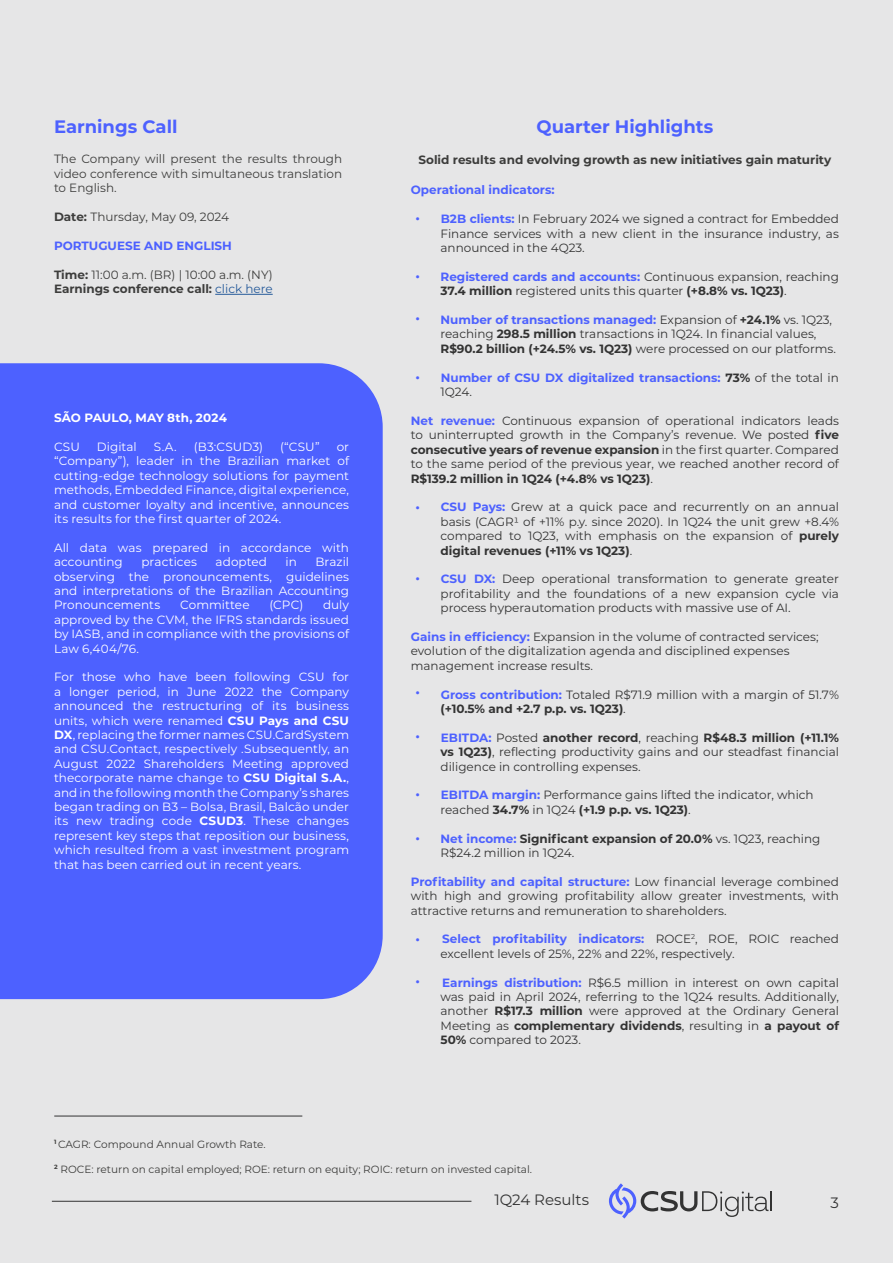
<style>
.page{position:relative;width:893px;height:1263px;background:#e6e6e7}
.page>*{position:absolute;margin:0;border:0;box-sizing:border-box;transform-origin:0 0}
.t1{font:700 18px "Montserrat";color:#4d61ff}
.t2{font:15px "Montserrat";color:#333}
.t3{font:12px/14.4px "Montserrat";color:#333;text-align:justify}
.t4{font:12px/14.4px "Montserrat";letter-spacing:.005em;color:#fff;text-align:justify}
.t5{font:12px/14.4px "Montserrat";color:#3d3d3c;text-align:justify}
.t6{font:700 12px/14.4px "Montserrat";color:#4d61ff}
.t7{font:700 12px/14.4px "Montserrat";color:#3d3d3c}
.t8{font:700 12px "Montserrat";color:#3c3c3b}
.t9{font:700 12px "Montserrat";letter-spacing:.01em;color:#fff}
.t10{font:10.5px "Montserrat";color:#3c3c3b}
.s1{font-weight:700}
.s2{font-weight:400}
.s3{font-weight:400;color:#275b9b}
.s4{font-weight:700;color:#4d61ff}
.s5{color:#333}
.s6{font-weight:400;color:#333}
</style>
<div class="page">
<hr style="left:52px;top:1201px;width:419px;height:1px;background:#333">
<hr style="left:54px;top:1116px;width:248px;height:1px;background:#333">
<div style="left:0;top:363px;width:383px;height:636px;background:#4d61ff"></div>
<hr style="left:215px;top:294px;width:58px;height:1px;background:#275b9b">
<svg style="left:609px;top:1183px;width:159px;height:35px"></svg>
<hr style="left:770px;top:1191px;width:2px;height:20px;background:#333">
<h1 class="t1" style="left:54px;top:113px;width:125px">Earnings Call</h1>
<p class="t5" style="left:54px;top:152px;width:290px">The Company will present the results through video conference with simultaneous translation to English.</p>
<p class="t5" style="left:54px;top:209px;width:177px"><span class="s1">Date:</span> Thursday, May 09, 2024</p>
<p class="t6" style="left:54px;top:238px;width:179px">PORTUGUESE AND ENGLISH</p>
<p class="t7" style="left:54px;top:267px;width:220px">Time: <span class="s2">11:00 a.m. (BR) | 10:00 a.m. (NY)<br></span>Earnings conference call: <span class="s3">click here</span></p>
<p class="t9" style="left:54px;top:409px;width:175px">SÃO PAULO, MAY 8th, 2024</p>
<p class="t4" style="left:54px;top:439px;width:27px">CSU</p>
<p class="t4" style="left:97px;top:439px;width:42px">Digital</p>
<p class="t4" style="left:154px;top:439px;width:24px">S.A.</p>
<p class="t4" style="left:194px;top:439px;width:71px">(B3:CSUD3)</p>
<p class="t4" style="left:280px;top:439px;width:41px">(“CSU”</p>
<p class="t4" style="left:54px;top:439px;width:297px;text-indent:283px">or “Company”), leader in the Brazilian market of cutting-edge technology solutions for payment methods, Embedded Finance, digital experience, and customer loyalty and incentive, announces its results for the first quarter of 2024.</p>
<p class="t4" style="left:54px;top:540px;width:297px">All data was prepared in accordance with accounting</p>
<p class="t4" style="left:54px;top:554px;width:297px;text-indent:261px">Brazil observing the pronouncements, guidelines and interpretations of the Brazilian Accounting Pronouncements</p>
<p class="t4" style="left:141px;top:554px;width:57px">practices</p>
<p class="t4" style="left:216px;top:554px;width:53px">adopted</p>
<p class="t4" style="left:286px;top:554px;width:13px">in</p>
<p class="t4" style="left:54px;top:597px;width:297px;text-indent:269px">duly approved by the CVM, the IFRS standards issued by IASB, and in compliance with the provisions of Law 6,404/76.</p>
<p class="t4" style="left:54px;top:669px;width:297px">For those who have been following CSU for a longer period, in June 2022 the Company announced the restructuring of its business units, which were renamed <span class="s1">CSU Pays and CSU DX</span>, replacing the former names CSU.CardSystem and CSU.Contact, respectively .Subsequently, an August 2022 Shareholders Meeting approved thecorporate name change to <span class="s1">CSU Digital S.A.</span>, and in the following month the Company’s shares began trading on B3 – Bolsa, Brasil, Balcão under its new trading code <span class="s1">CSUD3</span>. These changes represent key steps that reposition our business, which resulted from a vast investment program that has been carried out in recent years.</p>
<p class="t4" style="left:180px;top:597px;width:71px">Committee</p>
<p class="t4" style="left:269px;top:597px;width:35px">(CPC)</p>
<h1 class="t1" style="left:536px;top:114px;width:178px">Quarter Highlights</h1>
<p class="t8" style="left:418px;top:151px;width:414px">Solid results and evolving growth as new initiatives gain maturity</p>
<p class="t6" style="left:411px;top:182px;width:145px">Operational indicators:</p>
<p class="t3" style="left:441px;top:211px;width:400px"><span class="s4">B2B clients:</span> In February 2024 we signed a contract for Embedded Finance services with a new client in the insurance industry, as announced in the 4Q23.</p>
<p class="t3" style="left:441px;top:269px;width:400px"><span class="s4">Registered cards and accounts:</span> Continuous expansion, reaching<br><span class="s1">37.4 million</span> registered units this quarter <span class="s1">(+8.8% vs. 1Q23)</span>.</p>
<p class="t3" style="left:441px;top:312px;width:397px;text-align:left"><span class="s4">Number of transactions managed:</span> Expansion of <span class="s1">+24.1%</span> vs. 1Q23, reaching <span class="s1">298.5 million</span> transactions in 1Q24. In financial values,<br><span class="s1">R$90.2 billion (+24.5% vs. 1Q23)</span> were processed on our platforms.</p>
<p class="t6" style="left:441px;top:370px;width:400px">Number of CSU DX digitalized transactions: <span class="s5">73%</span> <span class="s6">of the total in<br>1Q24.</span></p>
<p class="t3" style="left:411px;top:413px;width:430px"><span class="s4">Net revenue:</span> Continuous expansion of operational indicators leads to uninterrupted growth in the Company’s revenue. We posted <span class="s1">five consecutive years of revenue expansion</span> in the first quarter. Compared to the same period of the previous year, we reached another record of <span class="s1">R$139.2 million in 1Q24 (+4.8% vs 1Q23)</span>.</p>
<p class="t3" style="left:441px;top:499px;width:400px"><span class="s4">CSU Pays:</span> Grew at a quick pace and recurrently on an annual basis (CAGR1 of +11% p.y. since 2020). In 1Q24 the unit grew +8.4% compared to 1Q23, with emphasis on the expansion of <span class="s1">purely digital revenues (+11% vs 1Q23)</span>.</p>
<p class="t3" style="left:441px;top:571px;width:400px"><span class="s4">CSU DX:</span> Deep operational transformation to generate greater profitability and the foundations of a new expansion cycle via process hyperautomation products with massive use of AI.</p>
<p class="t3" style="left:411px;top:629px;width:409px;text-align:left"><span class="s4">Gains in efficiency:</span> Expansion in the volume of contracted services; evolution of the digitalization agenda and disciplined expenses management increase results.</p>
<p class="t3" style="left:441px;top:687px;width:400px"><span class="s4">Gross contribution:</span> Totaled R$71.9 million with a margin of 51.7% <span class="s1">(+10.5% and +2.7 p.p. vs. 1Q23)</span>.</p>
<p class="t3" style="left:441px;top:730px;width:400px"><span class="s4">EBITDA:</span> Posted <span class="s1">another record</span>, reaching <span class="s1">R$48.3 million (+11.1% vs 1Q23)</span>, reflecting productivity gains and our steadfast financial diligence in controlling expenses.</p>
<p class="t3" style="left:441px;top:787px;width:375px"><span class="s4">EBITDA margin:</span> Performance gains lifted the indicator, which reached <span class="s1">34.7%</span> in 1Q24 <span class="s1">(+1.9 p.p. vs. 1Q23)</span>.</p>
<p class="t3" style="left:441px;top:831px;width:381px"><span class="s4">Net income:</span> <span class="s1">Significant expansion of 20.0%</span> vs. 1Q23, reaching<br>R$24.2 million in 1Q24.</p>
<p class="t3" style="left:411px;top:874px;width:430px"><span class="s4">Profitability and capital structure:</span> Low financial leverage combined with high and growing profitability allow greater investments, with attractive returns and remuneration to shareholders.</p>
<p class="t3" style="left:441px;top:931px;width:400px"><span class="s4">Select profitability indicators:</span> ROCE<sup>2</sup>, ROE, ROIC reached excellent levels of 25%, 22% and 22%, respectively.</p>
<p class="t3" style="left:441px;top:975px;width:400px"><span class="s4">Earnings distribution:</span> R$6.5 million in interest on own capital was paid in April 2024, referring to the 1Q24 results. Additionally, another <span class="s1">R$17.3 million</span> were approved at the Ordinary General Meeting as <span class="s1">complementary dividends</span>, resulting in <span class="s1">a payout of 50%</span> compared to 2023.</p>
<p class="t6" style="left:416px;top:211px;width:6px">•</p>
<p class="t6" style="left:416px;top:269px;width:6px">•</p>
<p class="t6" style="left:416px;top:311px;width:6px">•</p>
<p class="t6" style="left:416px;top:369px;width:6px">•</p>
<p class="t6" style="left:416px;top:499px;width:6px">•</p>
<p class="t6" style="left:416px;top:571px;width:6px">•</p>
<p class="t6" style="left:416px;top:685px;width:6px">•</p>
<p class="t6" style="left:416px;top:729px;width:6px">•</p>
<p class="t6" style="left:416px;top:787px;width:6px">•</p>
<p class="t6" style="left:416px;top:831px;width:6px">•</p>
<p class="t6" style="left:416px;top:931px;width:6px">•</p>
<p class="t6" style="left:416px;top:974px;width:6px">•</p>
<p class="t10" style="left:54px;top:1136px;width:213px"><sup>1</sup> CAGR: Compound Annual Growth Rate.</p>
<p class="t10" style="left:54px;top:1162px;width:480px"><sup>2</sup> ROCE: return on capital employed; ROE: return on equity; ROIC: return on invested capital.</p>
<p class="t2" style="left:494px;top:1189px;width:96px">1Q24 Results</p>
<p class="t2" style="left:830px;top:1193px;width:10px">3</p>
</div>
